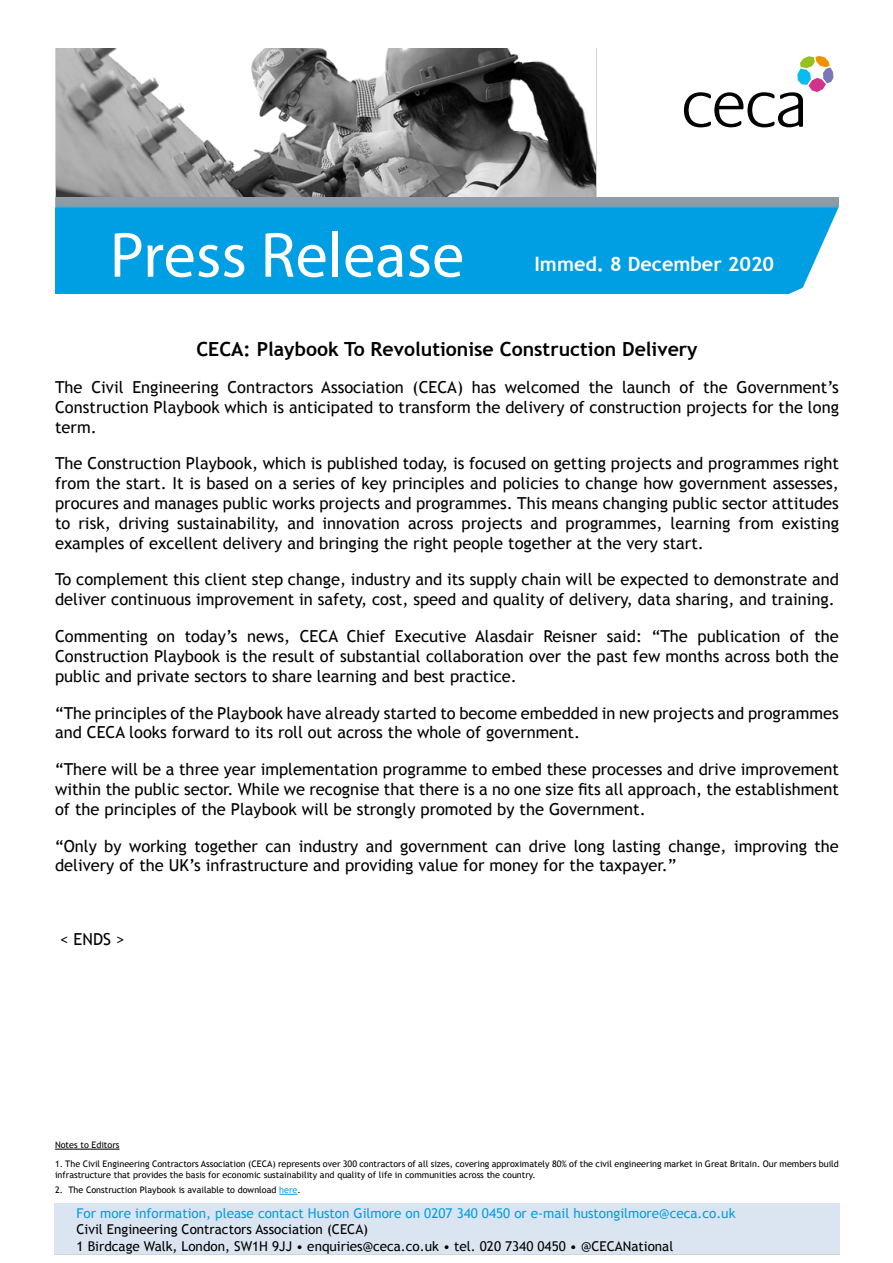
<style>
.page{position:relative;width:893px;height:1263px;background:#fff}
.page>*{position:absolute;margin:0;border:0;box-sizing:border-box;transform-origin:0 0}
.t1{font:64.5px "Myriad Pro";color:#fff}
.t2{font:700 19.8px "Trebuchet MS";color:#fff}
.t3{font:700 19.5px "Trebuchet MS";color:#000}
.t4{font:16.5px/19.8px "Trebuchet MS";color:#000;text-align:justify}
.t5{font:13.5px/16.5px "Trebuchet MS";color:#000}
.t6{font:13.5px "Trebuchet MS";color:#009fe3}
.t7{font:9px/10.8px "Trebuchet MS";color:#000}
.s1{color:#009fe3}
</style>
<div class="page">
<hr style="left:55px;top:1149px;width:65px;height:1px;background:#000">
<svg style="left:279px;top:1194px;width:18px;height:1px"></svg>
<img style="left:56px;top:49px;width:541px;height:149px">
<img style="left:55px;top:198px;width:703px;height:10px">
<div style="left:54px;top:208px;width:805px;height:86px;background:#009fe3"></div>
<svg style="left:758px;top:197px;width:101px;height:97px"></svg>
<div style="left:54px;top:1203px;width:785px;height:52px;background:#dbe5f1"></div>
<div style="left:8px;top:40px;width:47px;height:303px;background:#fff"></div>
<svg style="left:684px;top:56px;width:149px;height:71px"></svg>
<h1 class="t1" style="left:110px;top:215px;width:356px">Press Release</h1>
<p class="t2" style="left:534px;top:252px;width:241px">Immed. 8 December 2020</p>
<p class="t3" style="left:196px;top:337px;width:503px">CECA: Playbook To Revolutionise Construction Delivery</p>
<p class="t4" style="left:55px;top:377px;width:785px">The Civil Engineering Contractors Association (CECA) has welcomed the launch of the Government’s Construction Playbook which is anticipated to transform the delivery of construction projects for the long term.</p>
<p class="t4" style="left:55px;top:454px;width:785px">The Construction Playbook, which is published today, is focused on getting projects and programmes right from the start. It is based on a series of key principles and policies to change how government assesses, procures and manages public works projects and programmes. This means changing public sector attitudes to risk, driving sustainability, and innovation across projects and programmes, learning from existing examples of excellent delivery and bringing the right people together at the very start.</p>
<p class="t4" style="left:55px;top:570px;width:785px">To complement this client step change, industry and its supply chain will be expected to demonstrate and deliver continuous improvement in safety, cost, speed and quality of delivery, data sharing, and training.</p>
<p class="t4" style="left:55px;top:626px;width:785px">Commenting on today’s news, CECA Chief Executive Alasdair Reisner said: “The publication of the Construction Playbook is the result of substantial collaboration over the past few months across both the public and private sectors to share learning and best practice.</p>
<p class="t4" style="left:55px;top:703px;width:785px">“The principles of the Playbook have already started to become embedded in new projects and programmes and CECA looks forward to its roll out across the whole of government.</p>
<p class="t4" style="left:55px;top:760px;width:785px">“There will be a three year implementation programme to embed these processes and drive improvement within the public sector. While we recognise that there is a no one size fits all approach, the establishment of the principles of the Playbook will be strongly promoted by the Government.</p>
<p class="t4" style="left:55px;top:836px;width:785px">“Only by working together can industry and government can drive long lasting change, improving the delivery of the UK’s infrastructure and providing value for money for the taxpayer.”</p>
<p class="t4" style="left:60px;top:929px;width:66px">&lt; ENDS &gt;</p>
<p class="t7" style="left:55px;top:1139px;width:66px">Notes to Editors</p>
<p class="t7" style="left:55px;top:1159px;width:785px">1. The Civil Engineering Contractors Association (CECA) represents over 300 contractors of all sizes, covering approximately 80% of the civil engineering market in Great Britain. Our members build infrastructure that provides the basis for economic sustainability and quality of life in communities across the country.</p>
<p class="t7" style="left:55px;top:1185px;width:247px">2. The Construction Playbook is available to download <span class="s1">here</span>.</p>
<p class="t6" style="left:77px;top:1205px;width:660px">For more information, please contact Huston Gilmore on 0207 340 0450 or e-mail hustongilmore@ceca.co.uk</p>
<p class="t5" style="left:77px;top:1221px;width:598px">Civil Engineering Contractors Association (CECA)<br>1 Birdcage Walk, London, SW1H 9JJ • enquiries@ceca.co.uk • tel. 020 7340 0450 • @CECANational</p>
</div>
